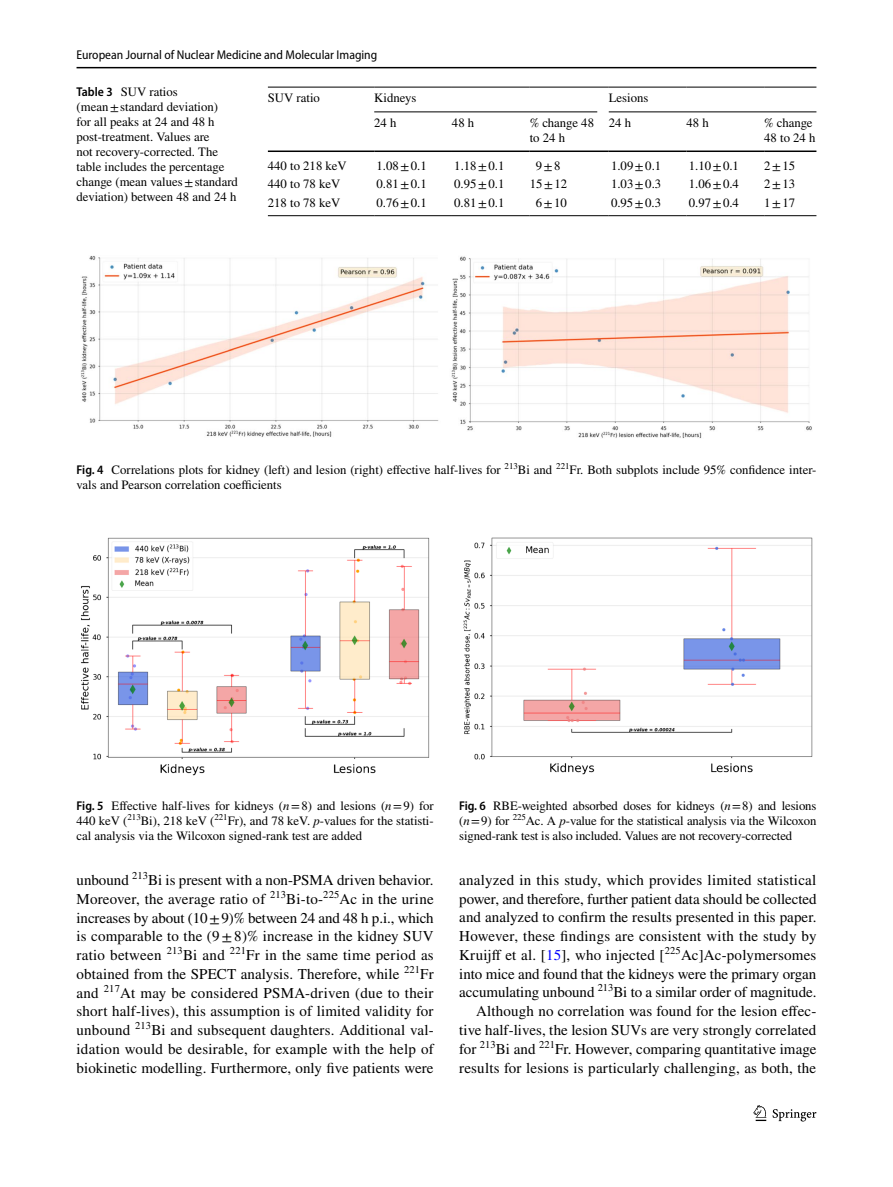
<style>
.page{position:relative;width:893px;height:1187px;background:#fff}
.page>*{position:absolute;margin:0;border:0;box-sizing:border-box;transform-origin:0 0}
.t1{font:15px/18.8px "STIX";letter-spacing:.005em;color:#000;text-align:justify}
.t2{font:12.75px/15px "STIX";color:#000}
.t3{font:semi-condensed 12.75px "Myriad Pro";color:#000}
.s1{font-family:"Myriad Pro";font-weight:600;font-stretch:semi-condensed}
.s2{font-style:italic}
.s3{color:#00f}
</style>
<div class="page">
<hr style="left:77px;top:67px;width:739px;height:1px;background:#000">
<svg style="left:753px;top:1105px;width:13px;height:15px"></svg>
<svg style="left:773px;top:1109px;width:43px;height:12px"></svg>
<hr style="left:268px;top:87px;width:106px;height:1px;background:#000">
<hr style="left:268px;top:150px;width:106px;height:2px;background:#000">
<hr style="left:374px;top:87px;width:78px;height:1px;background:#000">
<hr style="left:452px;top:87px;width:78px;height:1px;background:#000">
<hr style="left:530px;top:87px;width:79px;height:1px;background:#000">
<hr style="left:609px;top:87px;width:77px;height:1px;background:#000">
<hr style="left:686px;top:87px;width:78px;height:1px;background:#000">
<hr style="left:764px;top:87px;width:52px;height:1px;background:#000">
<hr style="left:374px;top:150px;width:78px;height:2px;background:#000">
<hr style="left:452px;top:150px;width:78px;height:2px;background:#000">
<hr style="left:530px;top:150px;width:79px;height:2px;background:#000">
<hr style="left:609px;top:150px;width:77px;height:2px;background:#000">
<hr style="left:686px;top:150px;width:78px;height:2px;background:#000">
<hr style="left:764px;top:150px;width:52px;height:2px;background:#000">
<hr style="left:268px;top:215px;width:106px;height:1px;background:#000">
<hr style="left:374px;top:215px;width:78px;height:1px;background:#000">
<hr style="left:452px;top:215px;width:78px;height:1px;background:#000">
<hr style="left:530px;top:215px;width:79px;height:1px;background:#000">
<hr style="left:609px;top:215px;width:77px;height:1px;background:#000">
<hr style="left:686px;top:215px;width:78px;height:1px;background:#000">
<hr style="left:764px;top:215px;width:52px;height:1px;background:#000">
<hr style="left:374px;top:111px;width:223px;height:1px;background:#000">
<hr style="left:609px;top:111px;width:207px;height:1px;background:#000">
<img style="left:81px;top:256px;width:731px;height:182px">
<img style="left:81px;top:537px;width:348px;height:238px">
<div style="left:459px;top:537px;width:357px;height:237px;background:linear-gradient(to bottom,#fff,#fff)"></div>
<img style="left:463px;top:537px;width:349px;height:237px">
<p class="t3" style="left:77px;top:48px;width:302px">European Journal of Nuclear Medicine and Molecular Imaging</p>
<p class="t2" style="left:77px;top:85px;width:163px"><span class="s1">Table 3</span> SUV ratios (mean±standard deviation)<br>for all peaks at 24 and 48 h post-treatment. Values are<br>not recovery-corrected. The table includes the percentage change (mean values±standard deviation) between 48 and 24 h</p>
<p class="t2" style="left:268px;top:91px;width:54px">SUV ratio</p>
<p class="t2" style="left:374px;top:91px;width:44px">Kidneys</p>
<p class="t2" style="left:609px;top:91px;width:41px">Lesions</p>
<p class="t2" style="left:374px;top:116px;width:24px">24 h</p>
<p class="t2" style="left:452px;top:116px;width:24px">48 h</p>
<p class="t2" style="left:530px;top:116px;width:66px">% change 48 to 24 h</p>
<p class="t2" style="left:609px;top:116px;width:24px">24 h</p>
<p class="t2" style="left:686px;top:116px;width:24px">48 h</p>
<p class="t2" style="left:764px;top:116px;width:53px">% change<br>48 to 24 h</p>
<p class="t2" style="left:268px;top:159px;width:80px">440 to 218 keV</p>
<p class="t2" style="left:377px;top:159px;width:52px">1.08±0.1</p>
<p class="t2" style="left:454px;top:159px;width:52px">1.18±0.1</p>
<p class="t2" style="left:536px;top:159px;width:26px">9±8</p>
<p class="t2" style="left:611px;top:159px;width:52px">1.09±0.1</p>
<p class="t2" style="left:689px;top:159px;width:52px">1.10±0.1</p>
<p class="t2" style="left:764px;top:159px;width:33px">2±15</p>
<p class="t2" style="left:268px;top:177px;width:74px">440 to 78 keV</p>
<p class="t2" style="left:377px;top:177px;width:52px">0.81±0.1</p>
<p class="t2" style="left:454px;top:177px;width:52px">0.95±0.1</p>
<p class="t2" style="left:530px;top:177px;width:39px">15±12</p>
<p class="t2" style="left:611px;top:177px;width:52px">1.03±0.3</p>
<p class="t2" style="left:689px;top:177px;width:52px">1.06±0.4</p>
<p class="t2" style="left:764px;top:177px;width:33px">2±13</p>
<p class="t2" style="left:268px;top:196px;width:74px">218 to 78 keV</p>
<p class="t2" style="left:377px;top:196px;width:52px">0.76±0.1</p>
<p class="t2" style="left:454px;top:196px;width:52px">0.81±0.1</p>
<p class="t2" style="left:536px;top:196px;width:33px">6±10</p>
<p class="t2" style="left:611px;top:196px;width:52px">0.95±0.3</p>
<p class="t2" style="left:689px;top:196px;width:52px">0.97±0.4</p>
<p class="t2" style="left:764px;top:196px;width:33px">1±17</p>
<p class="t2" style="left:77px;top:463px;width:741px"><span class="s1">Fig. 4</span> Correlations plots for kidney (left) and lesion (right) effective half-lives for <sup>213</sup>Bi and <sup>221</sup>Fr. Both subplots include 95% confidence inter&shy;vals and Pearson correlation coefficients</p>
<p class="t2" style="left:77px;top:799px;width:359px;text-align:justify"><span class="s1">Fig. 5</span> Effective half-lives for kidneys (<span class="s2">n</span>=8) and lesions (<span class="s2">n</span>=9) for 440 keV (<sup>213</sup>Bi), 218 keV (<sup>221</sup>Fr), and 78 keV. <span class="s2">p</span>-values for the statisti&shy;cal analysis via the Wilcoxon signed-rank test are added</p>
<p class="t2" style="left:459px;top:798px;width:359px;text-align:justify"><span class="s1">Fig. 6</span> RBE-weighted absorbed doses for kidneys (<span class="s2">n</span>=8) and lesions (<span class="s2">n</span>=9) for <sup>225</sup>Ac. A <span class="s2">p</span>-value for the statistical analysis via the Wilcoxon signed-rank test is also included. Values are not recovery-corrected</p>
<p class="t1" style="left:77px;top:871px;width:359px">unbound <sup>213</sup>Bi is present with a non-PSMA driven behavior.<br>Moreover, the average ratio of <sup>213</sup>Bi-to-<sup>225</sup>Ac in the urine increases by about (10±9)% between 24 and 48 h p.i., which is comparable to the (9±8)% increase in the kidney SUV ratio between <sup>213</sup>Bi and <sup>221</sup>Fr in the same time period as obtained from the SPECT analysis. Therefore, while <sup>221</sup>Fr and <sup>217</sup>At may be considered PSMA-driven (due to their short half-lives), this assumption is of limited validity for unbound <sup>213</sup>Bi and subsequent daughters. Additional val&shy;idation would be desirable, for example with the help of biokinetic modelling. Furthermore, only five patients were</p>
<p class="t1" style="left:459px;top:871px;width:359px;text-align:right">analyzed in this study, which provides limited statistical power, and therefore, further patient data should be collected and analyzed to confirm the results presented in this paper.<br>However, these findings are consistent with the study by Kruijff et al. [<span class="s3">15</span>], who injected [<sup>225</sup>Ac]Ac-polymersomes into mice and found that the kidneys were the primary organ accumulating unbound <sup>213</sup>Bi to a similar order of magnitude.<br>Although no correlation was found for the lesion effec&shy;tive half-lives, the lesion SUVs are very strongly correlated for <sup>213</sup>Bi and <sup>221</sup>Fr. However, comparing quantitative image results for lesions is particularly challenging, as both, the</p>
</div>
